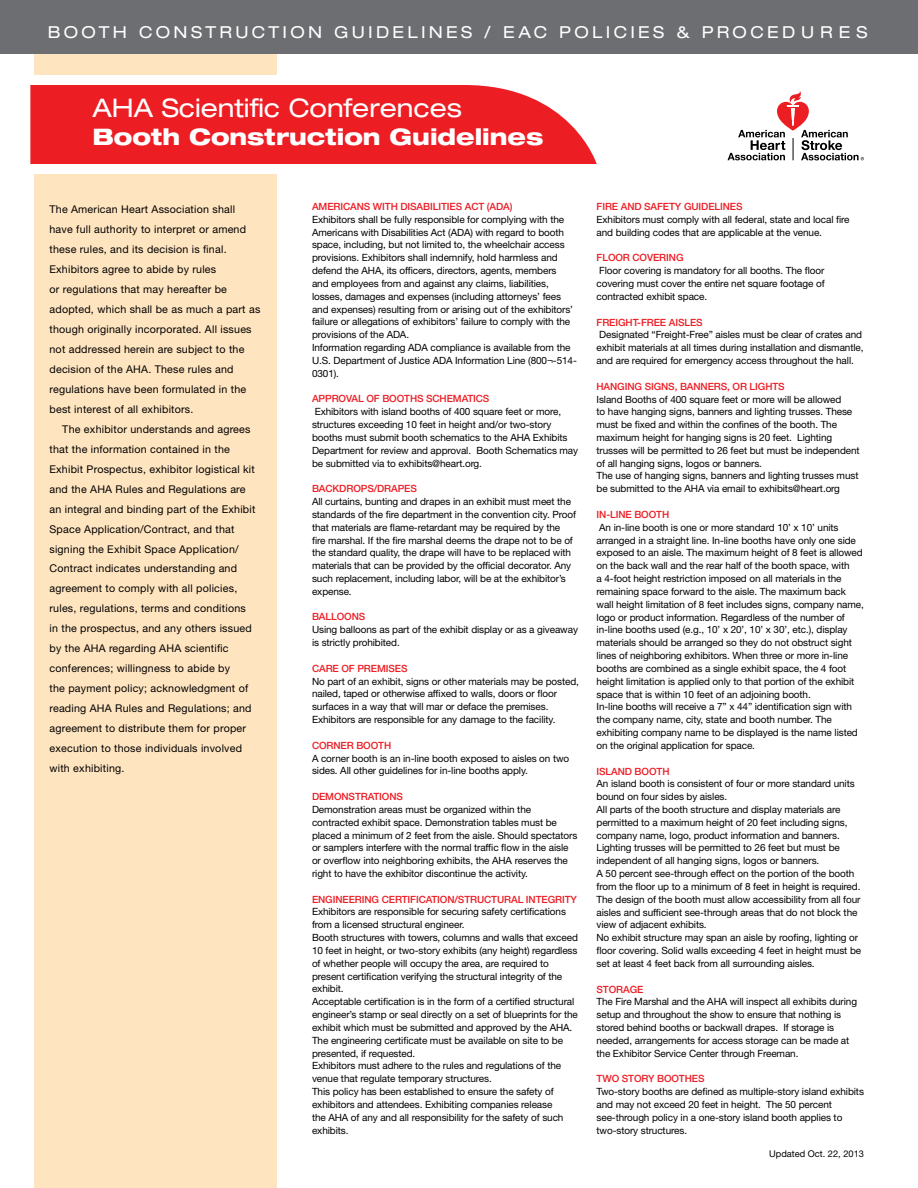
<style>
.page{position:relative;width:918px;height:1188px;background:#fff}
.page>*{position:absolute;margin:0;border:0;box-sizing:border-box;transform-origin:0 0}
.t1{font:expanded 25.65px "Helvetica Neue LT Std";color:#fff}
.t2{font:800 expanded 22.8px "Helvetica Neue LT Std";color:#fff}
.t3{font:expanded 16.5px "Helvetica Neue LT Std";letter-spacing:.2em;color:#fff}
.t4{font:10.65px/20px "Helvetica Neue LT Std";letter-spacing:.02em;color:#000}
.t5{font:10.05px/12.9px "Helvetica Neue LT Std";letter-spacing:-.01em;color:#000}
.t6{font:500 10.05px "Helvetica Neue LT Std";letter-spacing:-.01em;color:#ed1d24}
.t7{font:9.3px "Helvetica Neue LT Std";color:#000}
</style>
<div class="page">
<div style="left:30px;top:85px;width:567px;height:79px;background:#ed1d24"></div>
<div style="left:34px;top:23px;width:243px;height:51px;background:#ffe4c0"></div>
<div style="left:34px;top:175px;width:243px;height:1013px;background:#ffe4c0"></div>
<svg style="left:728px;top:91px;width:136px;height:69px"></svg>
<div style="left:0;top:0;width:918px;height:54px;background:#6d6e71"></div>
<h3 class="t3" style="left:48px;top:22px;width:820px">BOOTH CONSTRUC TION GUIDELINES / E AC POLIC IES &amp; PROC ED U R E S</h3>
<h1 class="t1" style="left:92px;top:93px;width:371px">AHA SCIENTIFIC CONFERENCES</h1>
<h2 class="t2" style="left:92px;top:122px;width:453px">Booth Construction Guidelines</h2>
<p class="t4" style="left:50px;top:199px;width:212px">The American Heart Association shall have full authority to interpret or amend these rules, and its decision is final.<br>Exhibitors agree to abide by rules<br>or regulations that may hereafter be adopted, which shall be as much a part as though originally incorporated. All issues not addressed herein are subject to the decision of the AHA. These rules and regulations have been formulated in the best interest of all exhibitors.</p>
<p class="t4" style="left:50px;top:419px;width:207px;text-indent:13px">The exhibitor understands and agrees that the information contained in the Exhibit Prospectus, exhibitor logistical kit and the AHA Rules and Regulations are an integral and binding part of the Exhibit Space Application/Contract, and that signing the Exhibit Space Application/ Contract indicates understanding and agreement to comply with all policies, rules, regulations, terms and conditions in the prospectus, and any others issued by the AHA regarding AHA scientific conferences; willingness to abide by<br>the payment policy; acknowledgment of reading AHA Rules and Regulations; and agreement to distribute them for proper execution to those individuals involved with exhibiting.</p>
<p class="t6" style="left:312px;top:200px;width:202px">AMERICANS WITH DISABILITIES ACT (ADA)</p>
<p class="t5" style="left:312px;top:213px;width:266px">Exhibitors shall be fully responsible for complying with the Americans with Disabilities Act (ADA) with regard to booth space, including, but not limited to, the wheelchair access provisions. Exhibitors shall indemnify, hold harmless and defend the AHA, its officers, directors, agents, members<br>and employees from and against any claims, liabilities, losses, damages and expenses (including attorneys’ fees and expenses) resulting from or arising out of the exhibitors’ failure or allegations of exhibitors’ failure to comply with the provisions of the ADA.<br>Information regarding ADA compliance is available from the U.S. Department of Justice ADA Information Line (800¬-514- 0301).</p>
<p class="t6" style="left:312px;top:393px;width:179px">APPROVAL OF BOOTHS SCHEMATICS</p>
<p class="t5" style="left:312px;top:405px;width:268px">Exhibitors with island booths of 400 square feet or more, structures exceeding 10 feet in height and/or two-story booths must submit booth schematics to the AHA Exhibits Department for review and approval. Booth Schematics may be submitted via to exhibits@heart.org.</p>
<p class="t6" style="left:312px;top:483px;width:106px">BACKDROPS/DRAPES</p>
<p class="t5" style="left:312px;top:495px;width:265px">All curtains, bunting and drapes in an exhibit must meet the standards of the fire department in the convention city. Proof that materials are flame-retardant may be required by the fire marshal. If the fire marshal deems the drape not to be of the standard quality, the drape will have to be replaced with materials that can be provided by the official decorator. Any such replacement, including labor, will be at the exhibitor’s expense.</p>
<p class="t6" style="left:312px;top:611px;width:55px">BALLOONS</p>
<p class="t5" style="left:312px;top:623px;width:268px">Using balloons as part of the exhibit display or as a giveaway is strictly prohibited.</p>
<p class="t6" style="left:312px;top:662px;width:97px">CARE OF PREMISES</p>
<p class="t5" style="left:312px;top:674px;width:268px">No part of an exhibit, signs or other materials may be posted, nailed, taped or otherwise affixed to walls, doors or floor surfaces in a way that will mar or deface the premises.<br>Exhibitors are responsible for any damage to the facility.</p>
<p class="t6" style="left:312px;top:739px;width:81px">CORNER BOOTH</p>
<p class="t5" style="left:312px;top:751px;width:259px">A corner booth is an in-line booth exposed to aisles on two sides. All other guidelines for in-line booths apply.</p>
<p class="t6" style="left:312px;top:790px;width:92px">DEMONSTRATIONS</p>
<p class="t5" style="left:312px;top:803px;width:267px">Demonstration areas must be organized within the contracted exhibit space. Demonstration tables must be placed a minimum of 2 feet from the aisle. Should spectators or samplers interfere with the normal traffic flow in the aisle or overflow into neighboring exhibits, the AHA reserves the right to have the exhibitor discontinue the activity.</p>
<p class="t6" style="left:312px;top:893px;width:267px">ENGINEERING CERTIFICATION/STRUCTURAL INTEGRITY</p>
<p class="t5" style="left:312px;top:905px;width:267px">Exhibitors are responsible for securing safety certifications from a licensed structural engineer.<br>Booth structures with towers, columns and walls that exceed 10 feet in height, or two-story exhibits (any height) regardless of whether people will occupy the area, are required to present certification verifying the structural integrity of the exhibit.<br>Acceptable certification is in the form of a certified structural engineer’s stamp or seal directly on a set of blueprints for the exhibit which must be submitted and approved by the AHA.<br>The engineering certificate must be available on site to be presented, if requested.<br>Exhibitors must adhere to the rules and regulations of the venue that regulate temporary structures.<br>This policy has been established to ensure the safety of exhibitors and attendees. Exhibiting companies release<br>the AHA of any and all responsibility for the safety of such exhibits.</p>
<p class="t6" style="left:597px;top:201px;width:148px">FIRE AND SAFETY GUIDELINES</p>
<p class="t5" style="left:597px;top:213px;width:255px">Exhibitors must comply with all federal, state and local fire and building codes that are applicable at the venue.</p>
<p class="t6" style="left:597px;top:252px;width:89px">FLOOR COVERING</p>
<p class="t5" style="left:597px;top:264px;width:230px;text-align:justify">Floor covering is mandatory for all booths. The floor covering must cover the entire net square footage of contracted exhibit space.</p>
<p class="t6" style="left:597px;top:316px;width:108px">FREIGHT-FREE AISLES</p>
<p class="t5" style="left:597px;top:328px;width:269px">Designated “Freight-Free” aisles must be clear of crates and exhibit materials at all times during installation and dismantle, and are required for emergency access throughout the hall.</p>
<p class="t6" style="left:597px;top:380px;width:190px">HANGING SIGNS, BANNERS, OR LIGHTS</p>
<p class="t5" style="left:597px;top:392px;width:265px">Island Booths of 400 square feet or more will be allowed<br>to have hanging signs, banners and lighting trusses. These must be fixed and within the confines of the booth. The maximum height for hanging signs is 20 feet. Lighting trusses will be permitted to 26 feet but must be independent of all hanging signs, logos or banners.<br>The use of hanging signs, banners and lighting trusses must be submitted to the AHA via email to exhibits@heart.org</p>
<p class="t6" style="left:597px;top:508px;width:74px">IN-LINE BOOTH</p>
<p class="t5" style="left:597px;top:521px;width:269px">An in-line booth is one or more standard 10’ x 10’ units arranged in a straight line. In-line booths have only one side exposed to an aisle. The maximum height of 8 feet is allowed on the back wall and the rear half of the booth space, with<br>a 4-foot height restriction imposed on all materials in the remaining space forward to the aisle. The maximum back wall height limitation of 8 feet includes signs, company name, logo or product information. Regardless of the number of in-line booths used (e.g., 10’ x 20’, 10’ x 30’, etc.), display materials should be arranged so they do not obstruct sight lines of neighboring exhibitors. When three or more in-line booths are combined as a single exhibit space, the 4 foot height limitation is applied only to that portion of the exhibit space that is within 10 feet of an adjoining booth.<br>In-line booths will receive a 7” x 44” identification sign with the company name, city, state and booth number. The exhibiting company name to be displayed is the name listed on the original application for space.</p>
<p class="t6" style="left:597px;top:765px;width:74px">ISLAND BOOTH</p>
<p class="t5" style="left:597px;top:777px;width:266px">An island booth is consistent of four or more standard units bound on four sides by aisles.<br>All parts of the booth structure and display materials are permitted to a maximum height of 20 feet including signs, company name, logo, product information and banners.<br>Lighting trusses will be permitted to 26 feet but must be independent of all hanging signs, logos or banners.<br>A 50 percent see-through effect on the portion of the booth from the floor up to a minimum of 8 feet in height is required.<br>The design of the booth must allow accessibility from all four aisles and sufficient see-through areas that do not block the view of adjacent exhibits.<br>No exhibit structure may span an aisle by roofing, lighting or floor covering. Solid walls exceeding 4 feet in height must be set at least 4 feet back from all surrounding aisles.</p>
<p class="t6" style="left:597px;top:983px;width:48px">STORAGE</p>
<p class="t5" style="left:597px;top:995px;width:262px">The Fire Marshal and the AHA will inspect all exhibits during setup and throughout the show to ensure that nothing is stored behind booths or backwall drapes. If storage is needed, arrangements for access storage can be made at the Exhibitor Service Center through Freeman.</p>
<p class="t6" style="left:597px;top:1073px;width:109px">TWO STORY BOOTHES</p>
<p class="t5" style="left:597px;top:1085px;width:269px">Two-story booths are defined as multiple-story island exhibits and may not exceed 20 feet in height. The 50 percent see-through policy in a one-story island booth applies to two-story structures.</p>
<p class="t7" style="left:769px;top:1148px;width:96px">Updated Oct. 22, 2013</p>
</div>
